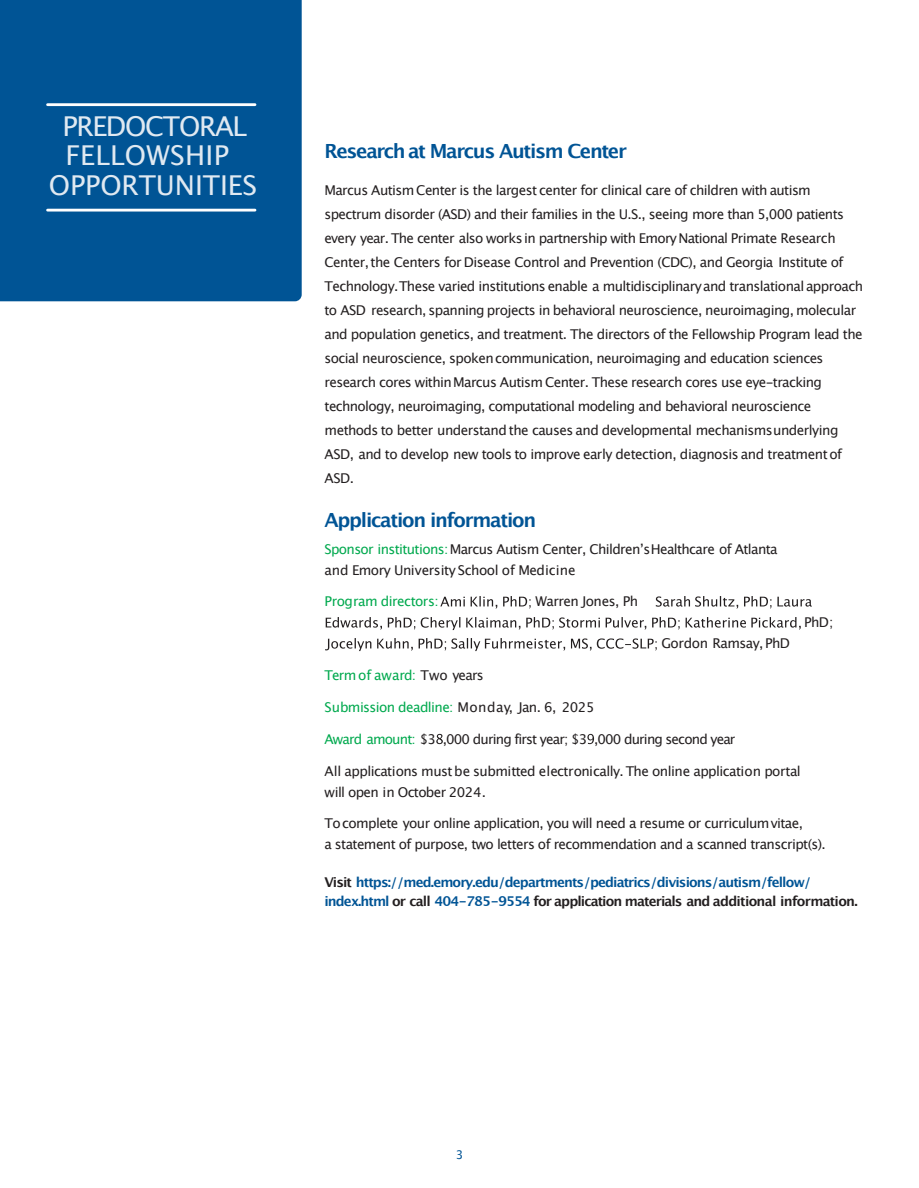
<style>
.page{position:relative;width:919px;height:1188px;background:#fff}
.page>*{position:absolute;margin:0;border:0;box-sizing:border-box;transform-origin:0 0}
.t1{font:27.3px/29.7px "Lucida Grande";letter-spacing:-.005em;color:#e0e9f1;text-align:center}
.t2{font:700 19.5px "Lucida Grande";letter-spacing:-.07em;color:#005495}
.t3{font:13.5px/24px "Lucida Grande";letter-spacing:-.045em;color:#231f20}
.t4{font:700 13.5px/19.5px "Lucida Grande";letter-spacing:-.065em;color:#005495}
.t5{font:13.5px "Lucida Grande";letter-spacing:-.04em;color:#00a94e}
.t6{font:13.5px "Lucida Grande";letter-spacing:-.065em;color:#231f20}
.t7{font:12px "Lucida Grande";color:#005495}
.s1{color:#00a94e}
.s2{color:#231f20}
</style>
<div class="page">
<div style="left:0;top:0;width:302px;height:301px;background:#005495"></div>
<svg style="left:440px;top:597px;width:24px;height:9px"></svg>
<svg style="left:470px;top:596px;width:27px;height:13px"></svg>
<svg style="left:503px;top:596px;width:27px;height:13px"></svg>
<svg style="left:655px;top:596px;width:116px;height:13px"></svg>
<svg style="left:777px;top:597px;width:34px;height:10px"></svg>
<svg style="left:325px;top:617px;width:57px;height:13px"></svg>
<svg style="left:388px;top:617px;width:72px;height:13px"></svg>
<svg style="left:466px;top:617px;width:54px;height:13px"></svg>
<svg style="left:526px;top:617px;width:27px;height:13px"></svg>
<svg style="left:559px;top:617px;width:40px;height:11px"></svg>
<svg style="left:605px;top:617px;width:74px;height:13px"></svg>
<svg style="left:685px;top:617px;width:60px;height:11px"></svg>
<svg style="left:751px;top:617px;width:49px;height:13px"></svg>
<svg style="left:325px;top:638px;width:46px;height:13px"></svg>
<svg style="left:377px;top:638px;width:188px;height:13px"></svg>
<svg style="left:571px;top:638px;width:85px;height:13px"></svg>
<svg style="left:436px;top:734px;width:7px;height:10px"></svg>
<svg style="left:587px;top:734px;width:7px;height:10px"></svg>
<hr style="left:48px;top:209px;width:207px;height:3px;background:#fff">
<hr style="left:48px;top:103px;width:207px;height:3px;background:#fff">
<h1 class="t1" style="left:49px;top:111px;width:210px">PREDOCTORAL<br>FELLOWSHIP<br>OPPORTUNITIES</h1>
<h2 class="t2" style="left:324px;top:135px;width:304px">Research at Marcus Autism Center</h2>
<p class="t3" style="left:324px;top:178px;width:540px">Marcus Autism Center is the largest center for clinical care of children with autism spectrum disorder (ASD) and their families in the U.S., seeing more than 5,000 patients every year. The center also works in partnership with Emory National Primate Research Center,the Centers for Disease Control and Prevention (CDC), and Georgia Institute of Technology.These varied institutions enable a multidisciplinary and translational approach to ASD research, spanning projects in behavioral neuroscience, neuroimaging, molecular and population genetics, and treatment. The directors of the Fellowship Program lead the social neuroscience, spokencommunication, neuroimaging and education sciences research cores withinMarcus Autism Center. These research cores use eye-tracking technology, neuroimaging, computational modeling and behavioral neuroscience methods to better understand the causes and developmental mechanismsunderlying ASD, and to develop new tools to improve early detection, diagnosis and treatment of ASD.</p>
<h2 class="t2" style="left:324px;top:504px;width:213px">Application information</h2>
<p class="t3" style="left:324px;top:539px;width:454px;line-height:21px"><span class="s1">Sponsor institutions:</span> Marcus Autism Center, ChildrenʼsHealthcare of Atlanta and Emory University School of Medicine</p>
<p class="t5" style="left:324px;top:594px;width:116px">Program directors:</p>
<p class="t3" style="left:535px;top:590px;width:104px">Warren Jones, Ph</p>
<p class="t3" style="left:661px;top:632px;width:130px">Gordon Ramsay,PhD</p>
<p class="t5" style="left:324px;top:668px;width:161px">Termof award: <span class="s2">Two years</span></p>
<p class="t5" style="left:324px;top:700px;width:272px">Submission deadline: <span class="s2">Monday, Jan. 6, 2025</span></p>
<p class="t6" style="left:324px;top:731px;width:412px"><span class="s1">Award amount:</span> $3 ,000 during first year; $3 ,000 during second year</p>
<p class="t3" style="left:324px;top:761px;width:478px;line-height:21px">All applications must be submitted electronically. The online application portal will open in October 2024.</p>
<p class="t3" style="left:324px;top:813px;width:503px;line-height:21px">To complete your online application, you will need a resume or curriculumvitae,<br>a statement of purpose, two letters of recommendation and a scanned transcript(s).</p>
<p class="t4" style="left:324px;top:872px;width:534px"><span class="s2">Visit</span> https://med.emory.edu/departments/pediatrics/divisions/autism/fellow/ index.html <span class="s2">or call</span> 404-785-9554 <span class="s2">for application materials and additional information.</span></p>
<p class="t3" style="left:804px;top:611px;width:31px">PhD;</p>
<p class="t7" style="left:455px;top:1148px;width:9px">3</p>
</div>
